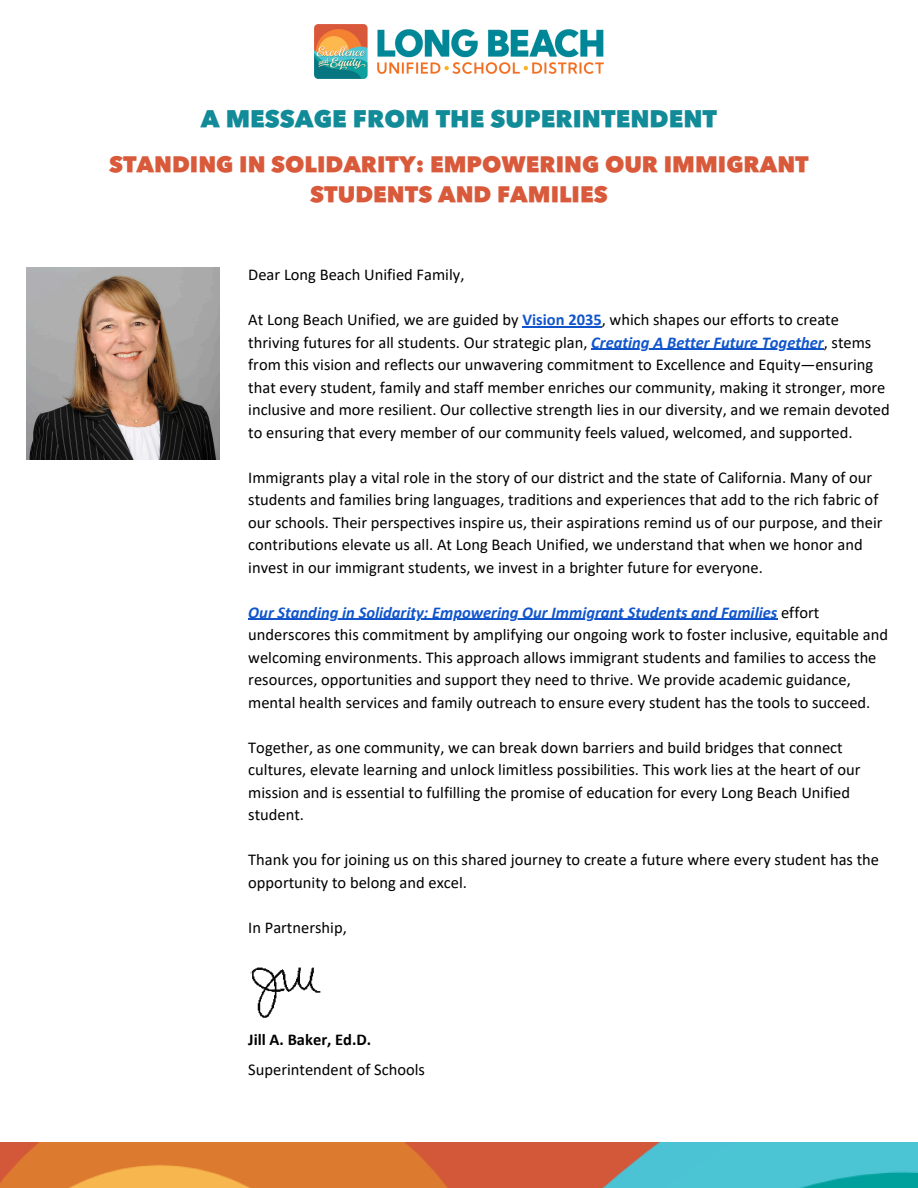
<style>
.page{position:relative;width:918px;height:1188px;background:#fff}
.page>*{position:absolute;margin:0;border:0;box-sizing:border-box;transform-origin:0 0}
.t1{font:800 22.5px "Shorai Sans Std N";color:#118b98}
.t2{font:800 21px/29.2px "Shorai Sans Std N";color:#d9593b;text-align:center}
.t3{font:16.5px/22.5px "Calibri";color:#000}
.t4{font:700 16.5px "Calibri";color:#000}
.s1{font-weight:700;color:#15c}
.s2{font-weight:700;font-style:italic;color:#15c}
</style>
<div class="page">
<img style="left:314px;top:24px;width:290px;height:54px">
<img style="left:250px;top:967px;width:71px;height:51px">
<img style="left:27px;top:267px;width:192px;height:192px">
<img style="left:0;top:1142px;width:918px;height:46px">
<hr style="left:522px;top:326px;width:80px;height:1px;background:#15c">
<hr style="left:591px;top:349px;width:233px;height:1px;background:#15c">
<hr style="left:248px;top:619px;width:529px;height:1px;background:#15c">
<p class="t1" style="left:201px;top:103px;width:518px">A MESSAGE FROM THE SUPERINTENDENT</p>
<p class="t2" style="left:109px;top:150px;width:701px">STANDING IN SOLIDARITY: EMPOWERING OUR IMMIGRANT<br>STUDENTS AND FAMILIES</p>
<h1 class="t3" style="left:248px;top:265px;width:218px">Dear Long Beach Unified Family,</h1>
<h1 class="t3" style="left:248px;top:310px;width:625px">At Long Beach Unified, we are guided by <span class="s1">Vision 2035</span>, which shapes our efforts to create thriving futures for all students. Our strategic plan, <span class="s2">Creating A Better Future Together</span>, stems</h1>
<p class="t3" style="left:248px;top:355px;width:643px">from this vision and reflects our unwavering commitment to Excellence and Equity—ensuring that every student, family and staff member enriches our community, making it stronger, more inclusive and more resilient. Our collective strength lies in our diversity, and we remain devoted to ensuring that every member of our community feels valued, welcomed, and supported.</p>
<p class="t3" style="left:248px;top:467px;width:636px">Immigrants play a vital role in the story of our district and the state of California. Many of our students and families bring languages, traditions and experiences that add to the rich fabric of our schools. Their perspectives inspire us, their aspirations remind us of our purpose, and their contributions elevate us all. At Long Beach Unified, we understand that when we honor and invest in our immigrant students, we invest in a brighter future for everyone.</p>
<p class="t3" style="left:248px;top:602px;width:641px"><span class="s2">Our Standing in Solidarity: Empowering Our Immigrant Students and Families</span> effort underscores this commitment by amplifying our ongoing work to foster inclusive, equitable and welcoming environments. This approach allows immigrant students and families to access the resources, opportunities and support they need to thrive. We provide academic guidance, mental health services and family outreach to ensure every student has the tools to succeed.</p>
<p class="t3" style="left:248px;top:737px;width:614px">Together, as one community, we can break down barriers and build bridges that connect cultures, elevate learning and unlock limitless possibilities. This work lies at the heart of our mission and is essential to fulfilling the promise of education for every Long Beach Unified student.</p>
<p class="t3" style="left:248px;top:850px;width:632px">Thank you for joining us on this shared journey to create a future where every student has the opportunity to belong and excel.</p>
<p class="t3" style="left:248px;top:917px;width:100px">In Partnership,</p>
<p class="t4" style="left:248px;top:1033px;width:124px">Jill A. Baker, Ed.D.</p>
<p class="t3" style="left:248px;top:1060px;width:178px">Superintendent of Schools</p>
</div>
